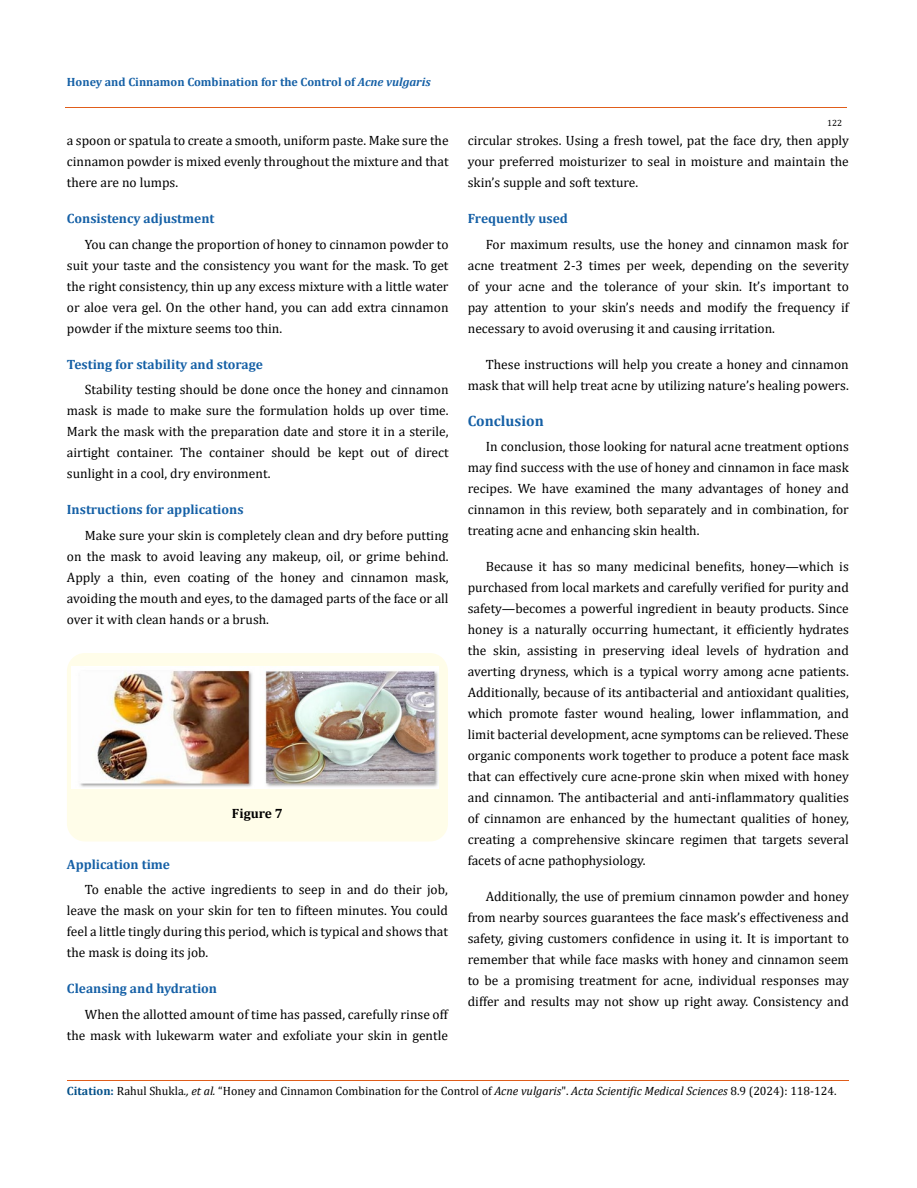
<style>
.page{position:relative;width:917px;height:1188px;background:#fff}
.page>*{position:absolute;margin:0;border:0;box-sizing:border-box;transform-origin:0 0}
.t1{font:700 15px "Cambria";color:#1560a6}
.t2{font:13.5px/21px "Cambria";color:#000;text-align:justify}
.t3{font:700 13.5px "Cambria";color:#1560a6}
.t4{font:700 13.5px "Cambria";color:#000}
.t5{font:12px "Cambria";color:#000}
.t6{font:700 12px "Cambria";color:#1560a6}
.t7{font:9px "Cambria";color:#000}
.s1{font-style:italic}
.s2{font-weight:700;color:#035089}
</style>
<div class="page">
<div style="left:67px;top:653px;width:381px;height:189px;background:#fffde9;border-radius:18px"></div>
<img style="left:72px;top:667px;width:367px;height:122px">
<hr style="left:65px;top:108px;width:782px;height:1px;background:#e05d1a">
<hr style="left:67px;top:1080px;width:781px;height:1px;background:#e05d1a">
<p class="t6" style="left:67px;top:73px;width:365px">Honey and Cinnamon Combination for the Control of <span class="s1">Acne vulgaris</span></p>
<p class="t2" style="left:67px;top:130px;width:383px">a spoon or spatula to create a smooth, uniform paste. Make sure the cinnamon powder is mixed evenly throughout the mixture and that there are no lumps.</p>
<p class="t3" style="left:67px;top:209px;width:149px">Consistency adjustment</p>
<p class="t2" style="left:67px;top:234px;width:383px;text-indent:18px">You can change the proportion of honey to cinnamon powder to suit your taste and the consistency you want for the mask. To get the right consistency, thin up any excess mixture with a little water or aloe vera gel. On the other hand, you can add extra cinnamon powder if the mixture seems too thin.</p>
<p class="t3" style="left:67px;top:355px;width:197px">Testing for stability and storage</p>
<p class="t2" style="left:67px;top:379px;width:383px;text-indent:18px">Stability testing should be done once the honey and cinnamon mask is made to make sure the formulation holds up over time.<br>Mark the mask with the preparation date and store it in a sterile, airtight container. The container should be kept out of direct sunlight in a cool, dry environment.</p>
<p class="t3" style="left:67px;top:500px;width:178px">Instructions for applications</p>
<p class="t2" style="left:67px;top:525px;width:383px;text-indent:18px">Make sure your skin is completely clean and dry before putting on the mask to avoid leaving any makeup, oil, or grime behind.<br>Apply a thin, even coating of the honey and cinnamon mask, avoiding the mouth and eyes, to the damaged parts of the face or all over it with clean hands or a brush.</p>
<p class="t4" style="left:232px;top:803px;width:52px">Figure 7</p>
<p class="t3" style="left:67px;top:855px;width:105px">Application time</p>
<p class="t2" style="left:67px;top:879px;width:382px;text-indent:18px">To enable the active ingredients to seep in and do their job, leave the mask on your skin for ten to fifteen minutes. You could feel a little tingly during this period, which is typical and shows that the mask is doing its job.</p>
<p class="t3" style="left:67px;top:979px;width:152px">Cleansing and hydration</p>
<p class="t2" style="left:67px;top:1004px;width:382px;text-align:right">When the allotted amount of time has passed, carefully rinse off the mask with lukewarm water and exfoliate your skin in gentle</p>
<p class="t7" style="left:827px;top:118px;width:16px">122</p>
<p class="t2" style="left:468px;top:130px;width:382px">circular strokes. Using a fresh towel, pat the face dry, then apply your preferred moisturizer to seal in moisture and maintain the skin’s supple and soft texture.</p>
<p class="t3" style="left:468px;top:209px;width:102px">Frequently used</p>
<p class="t2" style="left:468px;top:234px;width:382px;text-indent:18px">For maximum results, use the honey and cinnamon mask for acne treatment 2-3 times per week, depending on the severity of your acne and the tolerance of your skin. It’s important to pay attention to your skin’s needs and modify the frequency if necessary to avoid overusing it and causing irritation.</p>
<p class="t2" style="left:468px;top:354px;width:382px;text-align:right">These instructions will help you create a honey and cinnamon mask that will help treat acne by utilizing nature’s healing powers.</p>
<p class="t1" style="left:468px;top:410px;width:77px">Conclusion</p>
<p class="t2" style="left:468px;top:436px;width:382px;text-indent:18px">In conclusion, those looking for natural acne treatment options may find success with the use of honey and cinnamon in face mask recipes. We have examined the many advantages of honey and cinnamon in this review, both separately and in combination, for treating acne and enhancing skin health.</p>
<p class="t2" style="left:468px;top:556px;width:382px;text-indent:18px">Because it has so many medicinal benefits, honey—which is purchased from local markets and carefully verified for purity and safety—becomes a powerful ingredient in beauty products. Since honey is a naturally occurring humectant, it efficiently hydrates the skin, assisting in preserving ideal levels of hydration and averting dryness, which is a typical worry among acne patients.<br>Additionally, because of its antibacterial and antioxidant qualities, which promote faster wound healing, lower inflammation, and limit bacterial development, acne symptoms can be relieved. These organic components work together to produce a potent face mask that can effectively cure acne-prone skin when mixed with honey and cinnamon. The antibacterial and anti-inflammatory qualities of cinnamon are enhanced by the humectant qualities of honey, creating a comprehensive skincare regimen that targets several facets of acne pathophysiology.</p>
<p class="t2" style="left:468px;top:886px;width:382px;text-indent:18px">Additionally, the use of premium cinnamon powder and honey from nearby sources guarantees the face mask’s effectiveness and safety, giving customers confidence in using it. It is important to remember that while face masks with honey and cinnamon seem to be a promising treatment for acne, individual responses may differ and results may not show up right away. Consistency and</p>
<p class="t5" style="left:67px;top:1084px;width:771px"><span class="s2">Citation:</span> Rahul Shukla<span class="s1">., et al.</span> “Honey and Cinnamon Combination for the Control of <span class="s1">Acne vulgaris</span>". <span class="s1">Acta Scientific Medical Sciences</span> 8.9 (2024): 118-124.</p>
</div>
